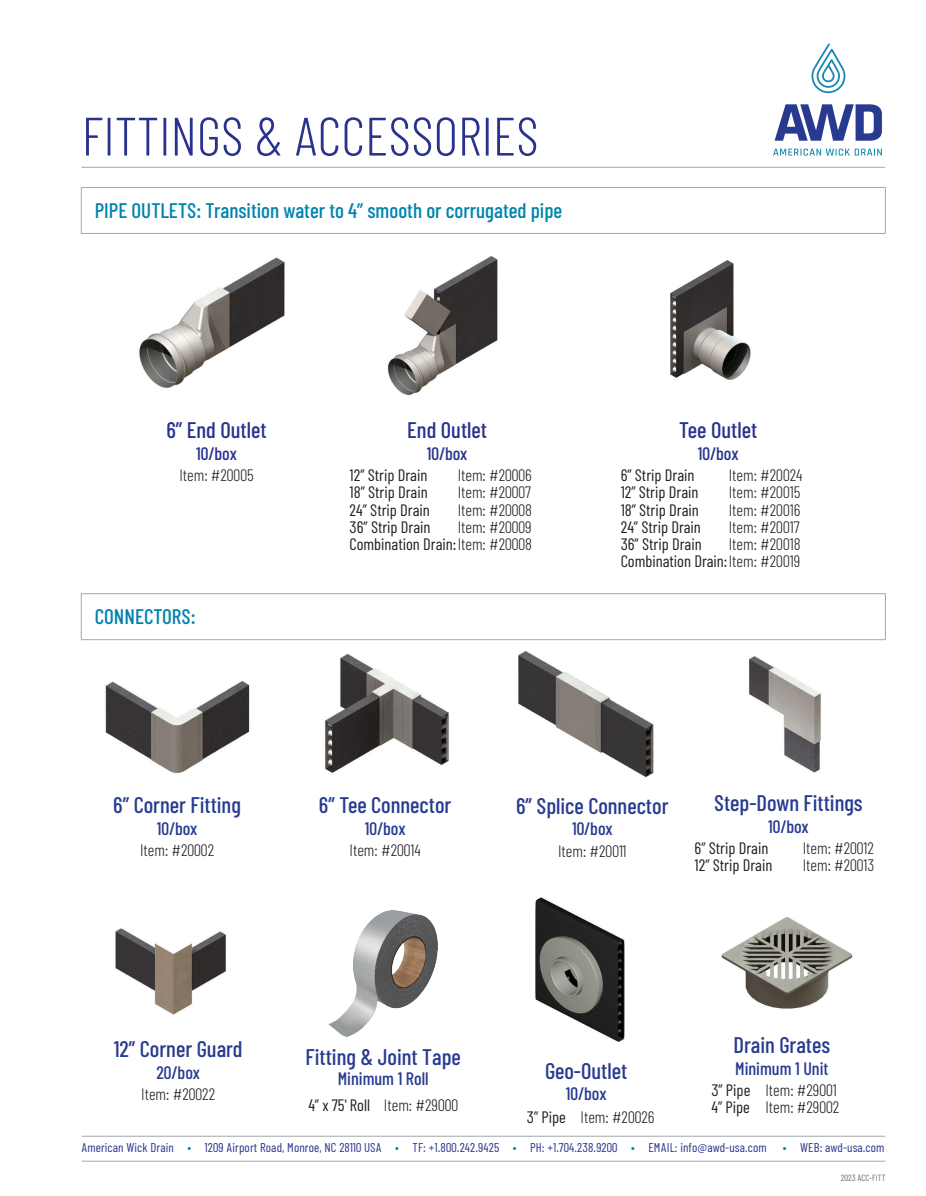
<style>
.page{position:relative;width:926px;height:1196px;background:#fff}
.page>*{position:absolute;margin:0;border:0;box-sizing:border-box;transform-origin:0 0}
.t1{font:300 54px "Barlow Condensed";color:#29338e}
.t2{font:500 22.5px "Barlow Condensed";color:#273b8f}
.t3{font:500 22.5px "Barlow Condensed";color:#29338e}
.t4{font:500 21px "Barlow Condensed";color:#0083ad}
.t5{font:500 18px "Barlow Condensed";color:#273b8f}
.t6{font:500 18px "Barlow Condensed";color:#29338e}
.t7{font:300 16.5px/17.1px "Barlow Condensed";color:#231f20;text-align:right}
.t8{font:16.5px "Barlow Condensed";color:#231f20}
.t9{font:12.75px "Barlow Condensed";letter-spacing:.01em;color:#29338e}
.t10{font:9px "Barlow Condensed";color:#697076}
.s1{font-weight:400}
.s2{color:#0083ad}
</style>
<div class="page">
<svg style="left:811px;top:44px;width:35px;height:49px"></svg>
<svg style="left:774px;top:104px;width:107px;height:37px"></svg>
<svg style="left:773px;top:149px;width:108px;height:7px"></svg>
<hr style="left:81px;top:167px;width:804px;height:1px;background:#a1a9ad">
<hr style="left:82px;top:1136px;width:803px;height:1px;background:#a1a9ad">
<hr style="left:82px;top:1160px;width:803px;height:1px;background:#a1a9ad">
<hr style="left:81px;top:187px;width:804px;height:1px;background:#a1a9ad">
<hr style="left:81px;top:188px;width:1px;height:45px;background:#a1a9ad">
<hr style="left:885px;top:188px;width:1px;height:45px;background:#a1a9ad">
<hr style="left:81px;top:233px;width:804px;height:1px;background:#a1a9ad">
<hr style="left:81px;top:593px;width:804px;height:1px;background:#a1a9ad">
<hr style="left:81px;top:594px;width:1px;height:45px;background:#a1a9ad">
<hr style="left:885px;top:594px;width:1px;height:45px;background:#a1a9ad">
<hr style="left:81px;top:639px;width:804px;height:1px;background:#a1a9ad">
<img style="left:139px;top:257px;width:146px;height:131px">
<img style="left:387px;top:256px;width:111px;height:139px">
<img style="left:670px;top:260px;width:81px;height:120px">
<img style="left:535px;top:897px;width:90px;height:145px">
<img style="left:328px;top:910px;width:110px;height:127px">
<img style="left:115px;top:928px;width:111px;height:87px">
<img style="left:324px;top:653px;width:125px;height:120px">
<img style="left:749px;top:656px;width:72px;height:117px">
<img style="left:105px;top:681px;width:145px;height:92px">
<img style="left:518px;top:651px;width:136px;height:127px">
<img style="left:721px;top:917px;width:132px;height:92px">
<h1 class="t1" style="left:82px;top:102px;width:458px">FITTINGS &amp; ACCESSORIES</h1>
<p class="t4" style="left:95px;top:197px;width:469px">PIPE OUTLETS: Transition water to 4” smooth or corrugated pipe</p>
<h2 class="t3" style="left:166px;top:416px;width:102px">6” End Outlet</h2>
<p class="t6" style="left:196px;top:442px;width:42px">10/box</p>
<p class="t7" style="left:179px;top:466px;width:76px">Item: #20005</p>
<p class="t4" style="left:95px;top:603px;width:102px">CONNECTORS:</p>
<h2 class="t3" style="left:407px;top:416px;width:81px">End Outlet</h2>
<p class="t6" style="left:427px;top:442px;width:42px">10/box</p>
<p class="t8" style="left:349px;top:465px;width:79px">12” Strip Drain</p>
<p class="t7" style="left:457px;top:466px;width:76px">Item: #20006</p>
<p class="t8" style="left:349px;top:482px;width:80px">18” Strip Drain</p>
<p class="t7" style="left:457px;top:483px;width:75px">Item: #20007</p>
<p class="t8" style="left:349px;top:499px;width:82px">24” Strip Drain</p>
<p class="t7" style="left:457px;top:500px;width:76px">Item: #20008</p>
<p class="t8" style="left:349px;top:516px;width:82px">36” Strip Drain</p>
<p class="t7" style="left:349px;top:518px;width:184px">Item: #20009<br><span class="s1">Combination Drain:</span>Item: #20008</p>
<h2 class="t3" style="left:679px;top:416px;width:79px">Tee Outlet</h2>
<p class="t6" style="left:698px;top:442px;width:42px">10/box</p>
<p class="t8" style="left:620px;top:465px;width:75px">6” Strip Drain</p>
<p class="t7" style="left:728px;top:466px;width:75px">Item: #20024</p>
<p class="t8" style="left:620px;top:482px;width:79px">12” Strip Drain</p>
<p class="t7" style="left:728px;top:483px;width:73px">Item: #20015</p>
<p class="t8" style="left:620px;top:499px;width:80px">18” Strip Drain</p>
<p class="t7" style="left:728px;top:500px;width:73px">Item: #20016</p>
<p class="t8" style="left:620px;top:516px;width:82px">24” Strip Drain</p>
<p class="t7" style="left:728px;top:518px;width:72px">Item: #20017</p>
<p class="t8" style="left:620px;top:533px;width:82px">36” Strip Drain</p>
<p class="t7" style="left:620px;top:535px;width:181px">Item: #20018<br><span class="s1">Combination Drain:</span>Item: #20019</p>
<h2 class="t2" style="left:113px;top:791px;width:129px">6” Corner Fitting</h2>
<p class="t5" style="left:157px;top:817px;width:42px">10/box</p>
<p class="t7" style="left:140px;top:841px;width:76px">Item: #20002</p>
<h2 class="t2" style="left:114px;top:1035px;width:130px">12” Corner Guard</h2>
<p class="t5" style="left:156px;top:1061px;width:45px">20/box</p>
<p class="t7" style="left:141px;top:1085px;width:75px">Item: #20022</p>
<h2 class="t2" style="left:319px;top:791px;width:134px">6” Tee Connector</h2>
<p class="t5" style="left:365px;top:817px;width:42px">10/box</p>
<p class="t7" style="left:349px;top:841px;width:73px">Item: #20014</p>
<h2 class="t2" style="left:516px;top:791px;width:154px">6” Splice Connector</h2>
<p class="t5" style="left:572px;top:817px;width:42px">10/box</p>
<p class="t7" style="left:558px;top:841px;width:70px">Item: #20011</p>
<h2 class="t2" style="left:714px;top:789px;width:150px">Step-Down Fittings</h2>
<p class="t5" style="left:768px;top:815px;width:42px">10/box</p>
<p class="t8" style="left:694px;top:838px;width:75px">6” Strip Drain</p>
<p class="t7" style="left:802px;top:839px;width:73px">Item: #20012</p>
<p class="t8" style="left:694px;top:855px;width:79px">12” Strip Drain</p>
<p class="t7" style="left:802px;top:856px;width:73px">Item: #20013</p>
<h2 class="t2" style="left:305px;top:1042px;width:157px">Fitting &amp; Joint Tape</h2>
<p class="t5" style="left:338px;top:1067px;width:92px">Minimum 1 Roll</p>
<p class="t7" style="left:308px;top:1095px;width:151px"><span class="s1">4” x 75' Roll</span> Item: #29000</p>
<h2 class="t2" style="left:545px;top:1056px;width:84px">Geo-Outlet</h2>
<p class="t5" style="left:566px;top:1082px;width:42px">10/box</p>
<p class="t7" style="left:580px;top:1107px;width:76px">Item: #20026</p>
<p class="t8" style="left:527px;top:1106px;width:41px">3” Pipe</p>
<h2 class="t2" style="left:733px;top:1031px;width:98px">Drain Grates</h2>
<p class="t5" style="left:735px;top:1056px;width:95px">Minimum 1 Unit</p>
<p class="t7" style="left:711px;top:1081px;width:129px;text-align:left"><span class="s1">3” Pipe</span> Item: #29001<br><span class="s1">4” Pipe</span> Item: #29002</p>
<p class="t9" style="left:81px;top:1139px;width:686px">American Wick Drain <span class="s2">•</span> 1209 Airport Road, Monroe, NC 28110 USA <span class="s2">•</span> TF: +1.800.242.9425 <span class="s2">•</span> PH: +1.704.238.9200 <span class="s2">•</span> EMAIL: info@awd-usa.com</p>
<p class="t9" style="left:783px;top:1139px;width:103px"><span class="s2">•</span> WEB: awd-usa.com</p>
<p class="t10" style="left:840px;top:1171px;width:46px">2023 ACC-FITT</p>
</div>
